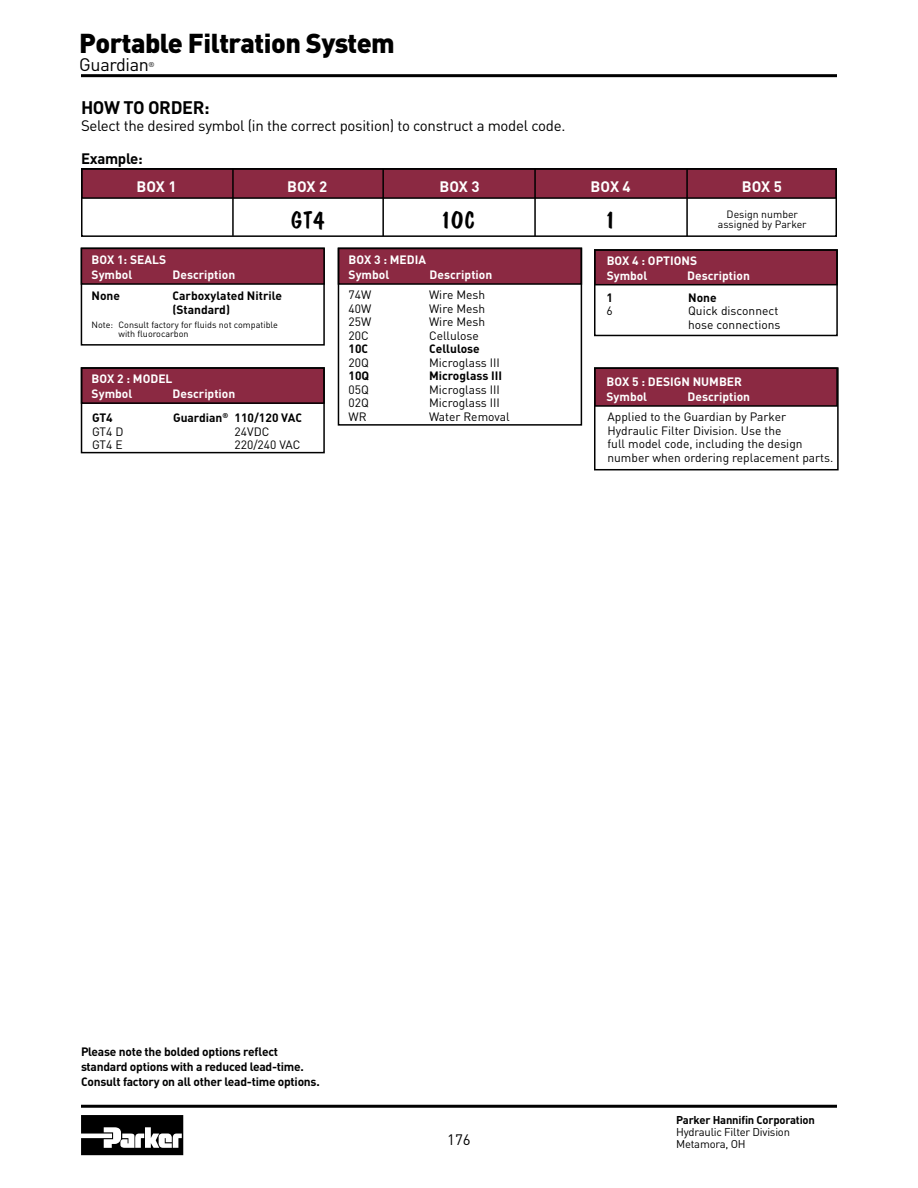
<style>
.page{position:relative;width:918px;height:1188px;background:#fff}
.page>*{position:absolute;margin:0;border:0;box-sizing:border-box;transform-origin:0 0}
.t1{font:900 27px "DIN";letter-spacing:-.02em;color:#000}
.t2{font:27px "Dom Casual";color:#000}
.t3{font:24px "Dom Casual";color:#000}
.t4{font:700 18px "DIN";letter-spacing:-.02em;color:#000}
.t5{font:18px "DIN";letter-spacing:-.02em;color:#000}
.t6{font:15px "DIN";letter-spacing:-.02em;color:#000}
.t7{font:700 15px "DIN";letter-spacing:-.005em;color:#fff}
.t8{font:700 15px "DIN";letter-spacing:-.02em;color:#000}
.t9{font:12px/13.5px "DIN";color:#000}
.t10{font:700 12px/15px "DIN";color:#fff}
.t11{font:700 12px/15px "DIN";letter-spacing:-.02em;color:#000}
.t12{font:700 12px/13.5px "DIN";color:#000}
.t13{font:11.25px/12px "DIN";letter-spacing:-.02em;color:#000}
.t14{font:700 11.25px "DIN";letter-spacing:-.02em;color:#000}
.t15{font:10.5px/10.5px "DIN";color:#000;text-align:center}
.t16{font:9px/9px "DIN";color:#000}
.t17{font:7.05px "DIN";color:#000}
.s1{font-size:27px}
.s2{font-size:24px}
</style>
<div class="page">
<hr style="left:81px;top:74px;width:756px;height:3px;background:#000">
<hr style="left:81px;top:1105px;width:756px;height:3px;background:#000">
<svg style="left:81px;top:1115px;width:102px;height:40px"></svg>
<div style="left:81px;top:248px;width:244px;height:98px;border:2px solid #000"></div>
<div style="left:338px;top:248px;width:243px;height:36px;background:#8b2942"></div>
<div style="left:338px;top:248px;width:244px;height:37px;border:2px solid #000"></div>
<div style="left:82px;top:169px;width:754px;height:29px;background:#8b2942"></div>
<div style="left:81px;top:168px;width:756px;height:31px;border:2px solid #000"></div>
<div style="left:81px;top:248px;width:243px;height:36px;background:#8b2942"></div>
<div style="left:81px;top:248px;width:244px;height:37px;border:2px solid #000"></div>
<hr style="left:232px;top:168px;width:2px;height:68px;background:#000">
<hr style="left:382px;top:168px;width:2px;height:68px;background:#000">
<hr style="left:686px;top:168px;width:2px;height:68px;background:#000">
<hr style="left:534px;top:168px;width:2px;height:68px;background:#000">
<div style="left:82px;top:368px;width:242px;height:35px;background:#8b2942"></div>
<div style="left:81px;top:367px;width:244px;height:37px;border:2px solid #000"></div>
<div style="left:595px;top:368px;width:242px;height:38px;background:#8b2942"></div>
<div style="left:594px;top:367px;width:244px;height:40px;border:2px solid #000"></div>
<div style="left:81px;top:367px;width:244px;height:86px;border:2px solid #000"></div>
<div style="left:594px;top:367px;width:245px;height:103px;border:2px solid #000"></div>
<div style="left:81px;top:168px;width:756px;height:69px;border:2px solid #000"></div>
<div style="left:595px;top:250px;width:242px;height:35px;background:#8b2942"></div>
<div style="left:594px;top:249px;width:244px;height:36px;border:2px solid #000"></div>
<div style="left:594px;top:249px;width:244px;height:87px;border:2px solid #000"></div>
<div style="left:338px;top:248px;width:244px;height:178px;border:2px solid #000"></div>
<h1 class="t1" style="left:79px;top:25px;width:317px">Portable Filtration System</h1>
<h3 class="t5" style="left:79px;top:54px;width:71px">Guardian</h3>
<p class="t17" style="left:149px;top:60px;width:8px">®</p>
<h3 class="t4" style="left:81px;top:96px;width:130px">HOW TO ORDER:</h3>
<p class="t6" style="left:81px;top:116px;width:486px">Select the desired symbol (in the correct position) to construct a model code.</p>
<p class="t8" style="left:81px;top:149px;width:63px">Example:</p>
<p class="t7" style="left:137px;top:177px;width:42px">BOX 1</p>
<p class="t7" style="left:287px;top:177px;width:42px">BOX 2</p>
<h2 class="t3" style="left:291px;top:206px;width:36px">GT<span class="s1">4</span></h2>
<p class="t7" style="left:440px;top:177px;width:42px">BOX 3</p>
<h1 class="t2" style="left:442px;top:203px;width:35px">10<span class="s2">C</span></h1>
<p class="t7" style="left:591px;top:177px;width:42px">BOX 4</p>
<p class="t7" style="left:742px;top:177px;width:42px">BOX 5</p>
<h1 class="t2" style="left:606px;top:203px;width:10px">1</h1>
<p class="t15" style="left:718px;top:208px;width:90px">Design number assigned by Parker</p>
<p class="t10" style="left:92px;top:252px;width:54px">BOX 1: Seals<br>Symbol</p>
<p class="t10" style="left:173px;top:267px;width:64px">Description</p>
<p class="t10" style="left:349px;top:251px;width:79px">BOX 3 : MEDIA<br>Symbol</p>
<p class="t10" style="left:430px;top:266px;width:64px">Description</p>
<p class="t10" style="left:607px;top:252px;width:92px">BOX 4 : OPTIONS<br>Symbol</p>
<p class="t10" style="left:687px;top:267px;width:64px">Description</p>
<p class="t11" style="left:92px;top:288px;width:30px">None</p>
<p class="t12" style="left:172px;top:289px;width:111px">Carboxylated Nitrile (Standard)</p>
<p class="t16" style="left:118px;top:320px;width:161px;text-indent:-27px">Note: Consult factory for fluids not compatible with fluorocarbon</p>
<p class="t10" style="left:92px;top:371px;width:82px">BOX 2 : MODEL<br>Symbol</p>
<p class="t10" style="left:173px;top:386px;width:64px">Description</p>
<p class="t11" style="left:92px;top:410px;width:22px">GT4</p>
<p class="t12" style="left:173px;top:411px;width:131px">Guardian<sup>®</sup> 110/120 VAC</p>
<p class="t9" style="left:92px;top:424px;width:33px">GT4 D</p>
<p class="t9" style="left:235px;top:424px;width:36px">24VDC</p>
<p class="t9" style="left:92px;top:438px;width:32px">GT4 E</p>
<p class="t9" style="left:235px;top:438px;width:67px">220/240 VAC</p>
<p class="t9" style="left:349px;top:288px;width:24px">74W</p>
<p class="t9" style="left:429px;top:288px;width:58px">Wire Mesh</p>
<p class="t9" style="left:349px;top:302px;width:24px">40W</p>
<p class="t9" style="left:429px;top:302px;width:58px">Wire Mesh</p>
<p class="t9" style="left:349px;top:315px;width:24px">25W</p>
<p class="t9" style="left:429px;top:315px;width:58px">Wire Mesh</p>
<p class="t9" style="left:349px;top:329px;width:22px">20C</p>
<p class="t9" style="left:429px;top:329px;width:51px">Cellulose</p>
<p class="t11" style="left:349px;top:341px;width:21px">10C</p>
<p class="t12" style="left:429px;top:342px;width:52px">Cellulose</p>
<p class="t9" style="left:349px;top:356px;width:22px">20Q</p>
<p class="t9" style="left:429px;top:356px;width:72px">Microglass III</p>
<p class="t11" style="left:349px;top:368px;width:22px">10Q</p>
<p class="t12" style="left:429px;top:369px;width:75px">Microglass III</p>
<p class="t9" style="left:349px;top:383px;width:22px">05Q</p>
<p class="t9" style="left:429px;top:383px;width:72px">Microglass III</p>
<p class="t9" style="left:349px;top:396px;width:22px">02Q</p>
<p class="t9" style="left:429px;top:396px;width:72px">Microglass III</p>
<p class="t9" style="left:349px;top:410px;width:20px">WR</p>
<p class="t9" style="left:429px;top:410px;width:82px">Water Removal</p>
<p class="t11" style="left:607px;top:289px;width:8px">1</p>
<p class="t11" style="left:688px;top:289px;width:30px">None</p>
<p class="t9" style="left:607px;top:304px;width:8px">6</p>
<p class="t9" style="left:688px;top:304px;width:94px">Quick disconnect hose connections</p>
<p class="t10" style="left:607px;top:374px;width:137px">BOX 5 : DESIGN NUMBER<br>Symbol</p>
<p class="t10" style="left:688px;top:389px;width:64px">Description</p>
<p class="t9" style="left:607px;top:410px;width:227px">Applied to the Guardian by Parker Hydraulic Filter Division. Use the<br>full model code, including the design number when ordering replacement parts.</p>
<p class="t11" style="left:81px;top:1044px;width:240px">Please note the bolded options reflect standard options with a reduced lead-time.<br>Consult factory on all other lead-time options.</p>
<p class="t6" style="left:447px;top:1130px;width:25px">176</p>
<p class="t14" style="left:676px;top:1113px;width:140px">Parker Hannifin Corporation</p>
<p class="t13" style="left:676px;top:1126px;width:115px">Hydraulic Filter Division<br>Metamora, OH</p>
</div>
